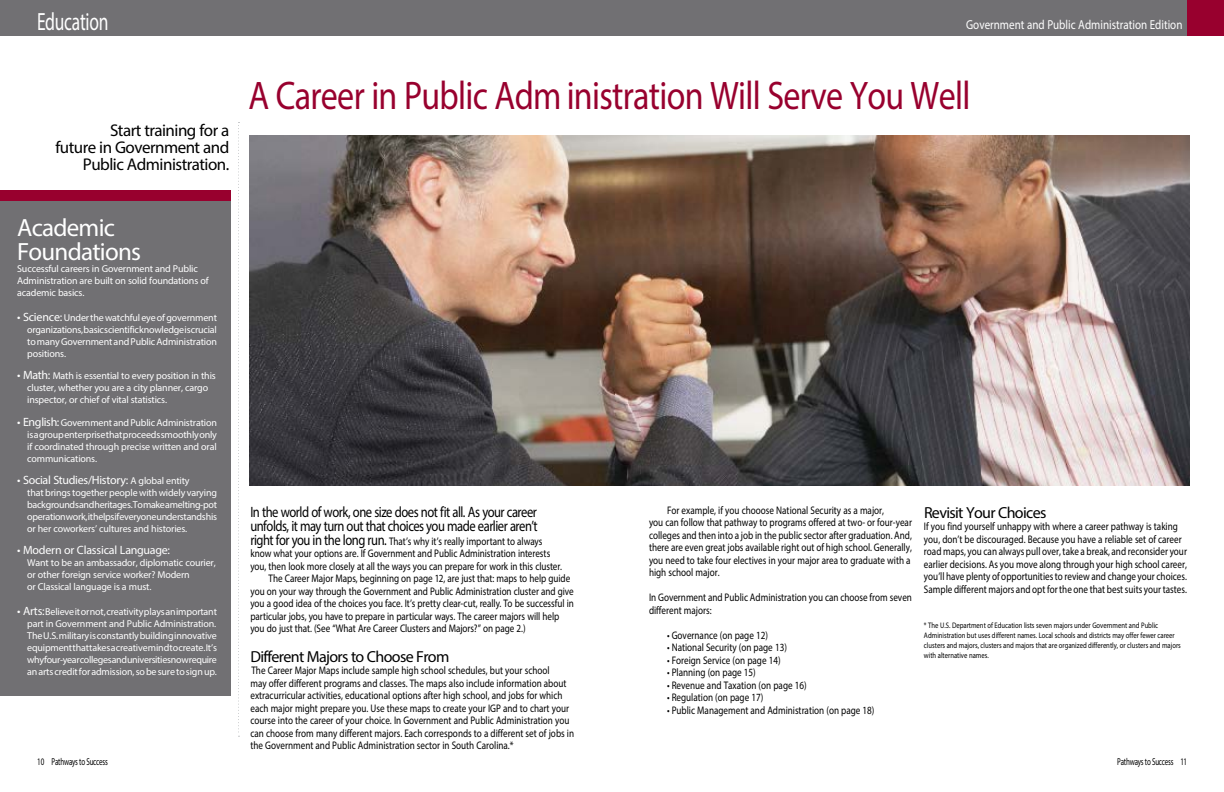
<style>
.page{position:relative;width:1224px;height:792px;background:#fff}
.page>*{position:absolute;margin:0;border:0;box-sizing:border-box;transform-origin:0 0}
.t1{font:40px "Myriad Pro";letter-spacing:-.02em;color:#98002e;scale:.85 1}
.t2{font:25px/24px "Myriad Pro";letter-spacing:-.03em;color:#fff}
.t3{font:25px "Myriad Pro";letter-spacing:-.03em;color:#fff;scale:.7 1}
.t4{font:17px/17px "Myriad Pro";letter-spacing:-.03em;color:#000;text-align:right}
.t5{font:16px "Myriad Pro";letter-spacing:-.04em;color:#000}
.t6{font:15px/14px "Myriad Pro";letter-spacing:-.04em;color:#000;scale:.84 1}
.t7{font:13px "Myriad Pro";color:#fff;scale:.85 1}
.t8{font:12px "Myriad Pro";letter-spacing:-.02em;color:#fff}
.t9{font:11px/12.5px "Myriad Pro";color:#000;scale:.83 1}
.t10{font:10px/12px "Myriad Pro";letter-spacing:-.015em;color:#fff;text-align:justify}
.t11{font:10px "Myriad Pro";letter-spacing:-.03em;color:#000;scale:.7 1}
.t12{font:8px/10px "Myriad Pro";color:#000;scale:.83 1}
.s1{font-size:12px}
.s2{font-size:10px}
.s3{font-size:15px}
</style>
<div class="page">
<div style="left:0;top:0;width:612px;height:36px;background:#717073"></div>
<div style="left:612px;top:0;width:612px;height:36px;background:#717073"></div>
<div style="left:1188px;top:0;width:36px;height:36px;background:#98002e"></div>
<svg style="left:238px;top:122px;width:1px;height:615px"></svg>
<div style="left:0;top:196px;width:230px;height:500px;background:#717073"></div>
<div style="left:0;top:190px;width:230px;height:10px;background:#98002e"></div>
<img style="left:249px;top:135px;width:941px;height:351px">
<h2 class="t3" style="left:37px;top:6px;width:104px">Education</h2>
<p class="t7" style="left:966px;top:17px;width:256px">Government and Public Administration Edition</p>
<h3 class="t4" style="left:55px;top:122px;width:175px">Start training for a<br>future in Government and<br>Public Administration.</h3>
<h2 class="t2" style="left:17px;top:216px;width:125px">Academic<br>Foundations</h2>
<p class="t10" style="left:17px;top:263px;width:193px;text-align:left">Successful careers in Government and Public<br>Administration are built on solid foundations of academic basics.</p>
<p class="t10" style="left:27px;top:311px;width:191px;text-indent:-10px"><span class="s1">• Science:</span> Under the watchful eye of government organizations, basic scientific knowledge is crucial to many Government and Public Administration positions.</p>
<p class="t10" style="left:27px;top:370px;width:190px;text-align:left;text-indent:-10px"><span class="s1">• Math:</span> Math is essential to every position in this cluster, whether you are a city planner, cargo inspector, or chief of vital statistics.</p>
<p class="t10" style="left:27px;top:416px;width:191px;text-indent:-10px"><span class="s1">• English:</span>Government and Public Administration is a group enterprise that proceeds smoothly only if coordinated through precise written and oral communications.</p>
<p class="t8" style="left:17px;top:473px;width:174px">• Social Studies/History: <span class="s2">A global entity</span></p>
<p class="t10" style="left:27px;top:487px;width:191px">that brings together people with widely varying backgrounds and heritages. To make a melting-pot operation work, it helps if everyone understands his or her coworkers’ cultures and histories.</p>
<p class="t8" style="left:17px;top:543px;width:154px">• Modern or Classical Language:</p>
<p class="t10" style="left:27px;top:557px;width:190px;text-align:left">Want to be an ambassador, diplomatic courier, or other foreign service worker? Modern<br>or Classical language is a must.</p>
<p class="t10" style="left:27px;top:605px;width:191px;text-indent:-10px"><span class="s1">• Arts:</span>Believe it or not, creativity plays an important part in Government and Public Administration.<br>The U.S. military is constantly building innovative equipment that takes a creative mind to create. It’s why four-year colleges and universities now require an arts credit for admission, so be sure to sign up.</p>
<p class="t11" style="left:37px;top:756px;width:103px">10 Pathways to Success</p>
<h1 class="t1" style="left:248px;top:71px;width:851px">A Career in Public Adm inistration Will Serve You Well</h1>
<h3 class="t6" style="left:250px;top:504px;width:343px">In the world of work, one size does not fit all. As your career unfolds, it may turn out that choices you made earlier aren’t</h3>
<p class="t9" style="left:250px;top:535px;width:377px"><span class="s3">right for you in the long run.</span> That’s why it’s really important to always know what your options are. If Government and Public Administration interests you, then look more closely at all the ways you can prepare for work in this cluster.<br>T</p>
<p class="t9" style="left:250px;top:572px;width:391px;text-indent:23px">he Career Major Maps, beginning on page 12, are just that: maps to help guide you on your way through the Government and Public Administration cluster and give you a good idea of the choices you face. It’s pretty clear-cut, really. To be successful in particular jobs, you have to prepare in particular ways. The career majors will help you do just that. (See “What Are Career Clusters and Majors?” on page 2.)</p>
<h3 class="t5" style="left:250px;top:646px;width:201px">Different Majors to Choose From</h3>
<p class="t9" style="left:250px;top:664px;width:392px">The Career Major Maps include sample high school schedules, but your school<br>may offer different programs and classes. The maps also include information about extracurricular activities, educational options after high school, and jobs for which each major might prepare you. Use these maps to create your IGP and to chart your course into the career of your choice. In Government and Public Administration you can choose from many different majors. Each corresponds to a different set of jobs in the Government and Public Administration sector in South Carolina.*</p>
<p class="t9" style="left:649px;top:503px;width:318px;text-indent:18px">For example, if you chooose National Security as a major,<br>you can follow that pathway to programs offered at two- or four-year colleges and then into a job in the public sector after graduation. And, there are even great jobs available right out of high school. Generally, you need to take four electives in your major area to graduate with a high school major.</p>
<p class="t9" style="left:649px;top:591px;width:318px">In Government and Public Administration you can choose from seven different majors:</p>
<p class="t9" style="left:667px;top:628px;width:123px">• Governance (on page 12)</p>
<p class="t9" style="left:667px;top:641px;width:146px">• National Security (on page 13)</p>
<p class="t9" style="left:667px;top:653px;width:138px">• Foreign Service (on page 14)</p>
<p class="t9" style="left:667px;top:666px;width:109px">• Planning (on page 15)</p>
<p class="t9" style="left:667px;top:678px;width:170px">• Revenue and Taxation (on page 16)</p>
<p class="t9" style="left:667px;top:691px;width:118px">• Regulation (on page 17)</p>
<p class="t9" style="left:667px;top:703px;width:252px">• Public Management and Administration (on page 18)</p>
<h3 class="t5" style="left:924px;top:503px;width:124px">Revisit Your Choices</h3>
<p class="t9" style="left:924px;top:520px;width:318px">If you find yourself unhappy with where a career pathway is taking you, don’t be discouraged. Because you have a reliable set of career road maps, you can always pull over, take a break, and reconsider your earlier decisions. As you move along through your high school career, you’ll have plenty of opportunities to review and change your choices.<br>Sample different majors and opt for the one that best suits your tastes.</p>
<p class="t12" style="left:924px;top:620px;width:311px">* The U.S. Department of Education lists seven majors under Government and Public Administration but uses different names. Local schools and districts may offer fewer career clusters and majors, clusters and majors that are organized differently, or clusters and majors with alternative names.</p>
<p class="t11" style="left:1117px;top:756px;width:101px">Pathways to Success 11</p>
</div>
